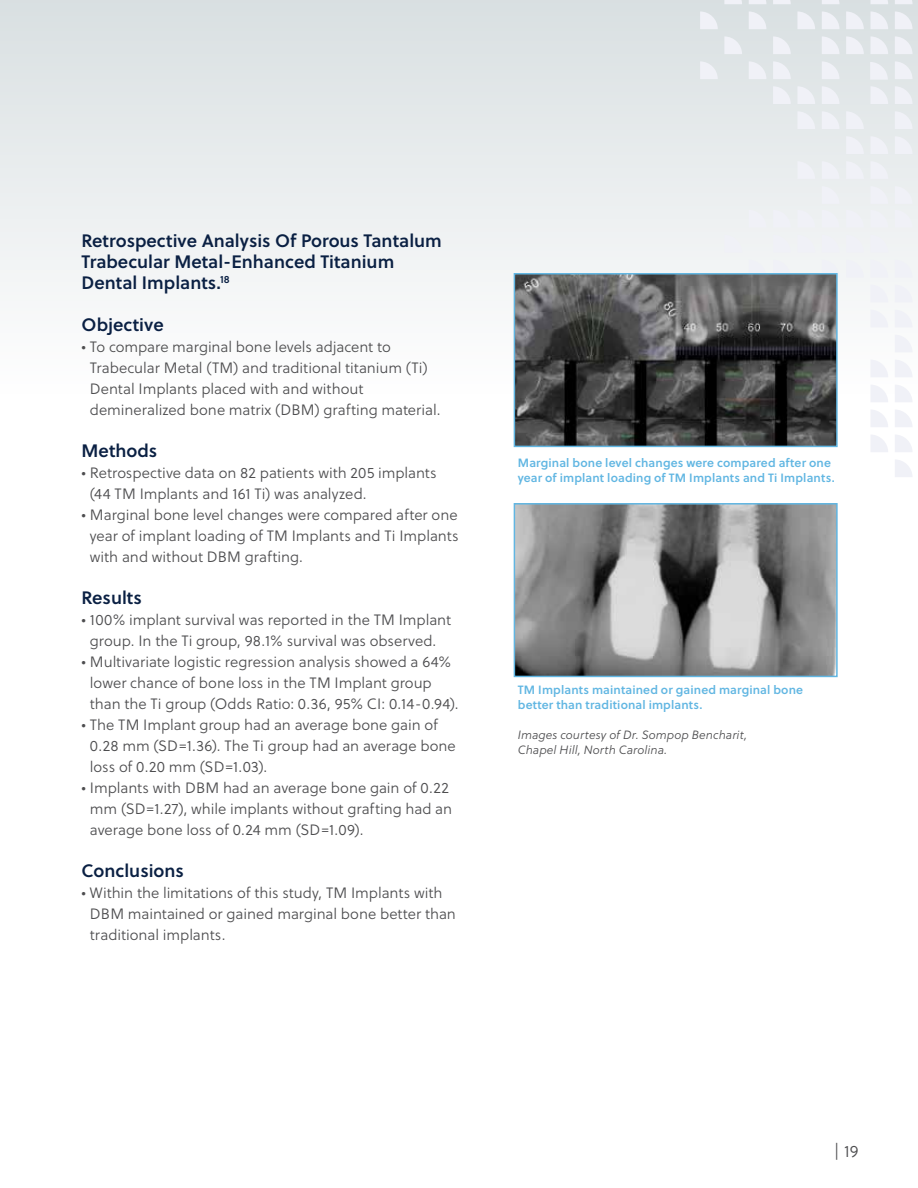
<style>
.page{position:relative;width:918px;height:1188px;background:#fff}
.page>*{position:absolute;margin:0;border:0;box-sizing:border-box;transform-origin:0 0}
.t1{font:18px/21px "Soleil Sb";color:#0a2043}
.t2{font:16.5px "Soleil Lt";color:#4d4d4f}
.t3{font:15px/21px "Soleil Lt";color:#4d4d4f}
.t4{font:12px/15px "Soleil Sb";letter-spacing:.01em;color:#61b6e2}
.t5{font:italic 12px/15px "Soleil Lt";letter-spacing:.005em;color:#4d4d4f}
</style>
<div class="page">
<div style="left:0;top:0;width:918px;height:796px;background:linear-gradient(to bottom,#e2e7e9,#fff)"></div>
<svg style="left:895px;top:210px;width:18px;height:18px"></svg>
<svg style="left:846px;top:210px;width:18px;height:18px"></svg>
<svg style="left:870px;top:210px;width:18px;height:18px"></svg>
<svg style="left:797px;top:210px;width:18px;height:18px"></svg>
<svg style="left:822px;top:210px;width:18px;height:18px"></svg>
<svg style="left:749px;top:210px;width:17px;height:18px"></svg>
<svg style="left:773px;top:210px;width:18px;height:18px"></svg>
<svg style="left:846px;top:235px;width:18px;height:18px"></svg>
<svg style="left:870px;top:235px;width:18px;height:18px"></svg>
<svg style="left:797px;top:235px;width:18px;height:18px"></svg>
<svg style="left:822px;top:235px;width:18px;height:18px"></svg>
<svg style="left:773px;top:235px;width:18px;height:18px"></svg>
<svg style="left:895px;top:260px;width:18px;height:18px"></svg>
<svg style="left:846px;top:260px;width:18px;height:18px"></svg>
<svg style="left:870px;top:260px;width:18px;height:18px"></svg>
<svg style="left:822px;top:260px;width:18px;height:18px"></svg>
<svg style="left:749px;top:260px;width:17px;height:13px"></svg>
<svg style="left:773px;top:260px;width:18px;height:13px"></svg>
<svg style="left:895px;top:285px;width:18px;height:17px"></svg>
<svg style="left:870px;top:285px;width:18px;height:17px"></svg>
<svg style="left:895px;top:310px;width:18px;height:17px"></svg>
<svg style="left:870px;top:310px;width:18px;height:17px"></svg>
<svg style="left:895px;top:335px;width:18px;height:17px"></svg>
<svg style="left:895px;top:360px;width:18px;height:17px"></svg>
<svg style="left:870px;top:360px;width:18px;height:17px"></svg>
<svg style="left:895px;top:385px;width:18px;height:17px"></svg>
<svg style="left:870px;top:385px;width:18px;height:17px"></svg>
<svg style="left:895px;top:410px;width:18px;height:17px"></svg>
<svg style="left:870px;top:410px;width:18px;height:17px"></svg>
<svg style="left:895px;top:434px;width:18px;height:18px"></svg>
<svg style="left:870px;top:434px;width:18px;height:18px"></svg>
<svg style="left:895px;top:459px;width:18px;height:18px"></svg>
<svg style="left:724px;top:235px;width:18px;height:18px"></svg>
<svg style="left:895px;top:0;width:18px;height:4px"></svg>
<svg style="left:870px;top:0;width:18px;height:4px"></svg>
<svg style="left:822px;top:0;width:18px;height:4px"></svg>
<svg style="left:749px;top:0;width:17px;height:4px"></svg>
<svg style="left:773px;top:0;width:18px;height:4px"></svg>
<svg style="left:895px;top:11px;width:18px;height:18px"></svg>
<svg style="left:846px;top:11px;width:18px;height:18px"></svg>
<svg style="left:870px;top:11px;width:18px;height:18px"></svg>
<svg style="left:797px;top:11px;width:18px;height:18px"></svg>
<svg style="left:822px;top:11px;width:18px;height:18px"></svg>
<svg style="left:749px;top:11px;width:17px;height:18px"></svg>
<svg style="left:895px;top:36px;width:18px;height:18px"></svg>
<svg style="left:846px;top:36px;width:18px;height:18px"></svg>
<svg style="left:870px;top:36px;width:18px;height:18px"></svg>
<svg style="left:773px;top:36px;width:18px;height:18px"></svg>
<svg style="left:895px;top:61px;width:18px;height:18px"></svg>
<svg style="left:749px;top:61px;width:17px;height:18px"></svg>
<svg style="left:773px;top:61px;width:18px;height:18px"></svg>
<svg style="left:895px;top:86px;width:18px;height:18px"></svg>
<svg style="left:870px;top:86px;width:18px;height:18px"></svg>
<svg style="left:797px;top:86px;width:18px;height:18px"></svg>
<svg style="left:822px;top:86px;width:18px;height:18px"></svg>
<svg style="left:773px;top:86px;width:18px;height:18px"></svg>
<svg style="left:895px;top:111px;width:18px;height:18px"></svg>
<svg style="left:846px;top:111px;width:18px;height:18px"></svg>
<svg style="left:797px;top:111px;width:18px;height:18px"></svg>
<svg style="left:822px;top:111px;width:18px;height:18px"></svg>
<svg style="left:895px;top:136px;width:18px;height:18px"></svg>
<svg style="left:846px;top:136px;width:18px;height:18px"></svg>
<svg style="left:870px;top:136px;width:18px;height:18px"></svg>
<svg style="left:846px;top:161px;width:18px;height:18px"></svg>
<svg style="left:870px;top:161px;width:18px;height:18px"></svg>
<svg style="left:797px;top:161px;width:18px;height:18px"></svg>
<svg style="left:822px;top:161px;width:18px;height:18px"></svg>
<svg style="left:895px;top:186px;width:18px;height:18px"></svg>
<svg style="left:870px;top:186px;width:18px;height:18px"></svg>
<svg style="left:822px;top:186px;width:18px;height:18px"></svg>
<svg style="left:724px;top:0;width:18px;height:4px"></svg>
<svg style="left:700px;top:11px;width:18px;height:18px"></svg>
<svg style="left:724px;top:36px;width:18px;height:18px"></svg>
<svg style="left:700px;top:61px;width:18px;height:18px"></svg>
<svg style="left:822px;top:36px;width:18px;height:18px"></svg>
<svg style="left:822px;top:61px;width:18px;height:18px"></svg>
<svg style="left:870px;top:62px;width:18px;height:18px"></svg>
<img style="left:517px;top:276px;width:318px;height:168px">
<div style="left:514px;top:273px;width:324px;height:174px;border:2px solid #61b6e2"></div>
<img style="left:517px;top:506px;width:318px;height:168px">
<div style="left:514px;top:503px;width:324px;height:174px;border:2px solid #61b6e2"></div>
<p class="t1" style="left:82px;top:230px;width:362px">Retrospective Analysis Of Porous Tantalum<br>Trabecular Metal-Enhanced Titanium<br>Dental Implants.<sup>18</sup></p>
<p class="t1" style="left:82px;top:314px;width:84px">Objective</p>
<p class="t3" style="left:90px;top:336px;width:352px;text-indent:-8px">• To compare marginal bone levels adjacent to Trabecular Metal (TM) and traditional titanium (Ti)<br>Dental Implants placed with and without demineralized bone matrix (DBM) grafting material.</p>
<p class="t1" style="left:82px;top:440px;width:77px">Methods</p>
<p class="t3" style="left:90px;top:462px;width:348px;text-indent:-8px">• Retrospective data on 82 patients with 205 implants (44 TM Implants and 161 Ti) was analyzed.</p>
<p class="t3" style="left:90px;top:504px;width:370px;text-align:justify;text-indent:-8px">• Marginal bone level changes were compared after one year of implant loading of TM Implants and Ti Implants with and without DBM grafting.</p>
<p class="t1" style="left:82px;top:587px;width:62px">Results</p>
<p class="t3" style="left:82px;top:609px;width:371px;text-align:center">• 100% implant survival was reported in the TM Implant group. In the Ti group, 98.1% survival was observed.</p>
<p class="t3" style="left:90px;top:651px;width:370px;text-indent:-8px">• Multivariate logistic regression analysis showed a 64% lower chance of bone loss in the TM Implant group than the Ti group (Odds Ratio: 0.36, 95% CI: 0.14-0.94).</p>
<p class="t3" style="left:90px;top:714px;width:367px;text-indent:-8px">• The TM Implant group had an average bone gain of<br>0.28 mm (SD=1.36). The Ti group had an average bone loss of 0.20 mm (SD=1.03).</p>
<p class="t3" style="left:90px;top:777px;width:364px;text-indent:-8px">• Implants with DBM had an average bone gain of 0.22 mm (SD=1.27), while implants without grafting had an average bone loss of 0.24 mm (SD=1.09).</p>
<p class="t1" style="left:82px;top:860px;width:104px">Conclusions</p>
<p class="t3" style="left:90px;top:882px;width:368px;text-indent:-8px">• Within the limitations of this study, TM Implants with<br>DBM maintained or gained marginal bone better than traditional implants.</p>
<p class="t4" style="left:518px;top:456px;width:318px">Marginal bone level changes were compared after one year of implant loading of TM Implants and Ti Implants.</p>
<p class="t4" style="left:518px;top:683px;width:287px">TM Implants maintained or gained marginal bone better than traditional implants.</p>
<p class="t5" style="left:518px;top:728px;width:231px">Images courtesy of Dr. Sompop Bencharit,<br>Chapel Hill, North Carolina.</p>
<p class="t2" style="left:834px;top:1141px;width:26px">| 19</p>
</div>
